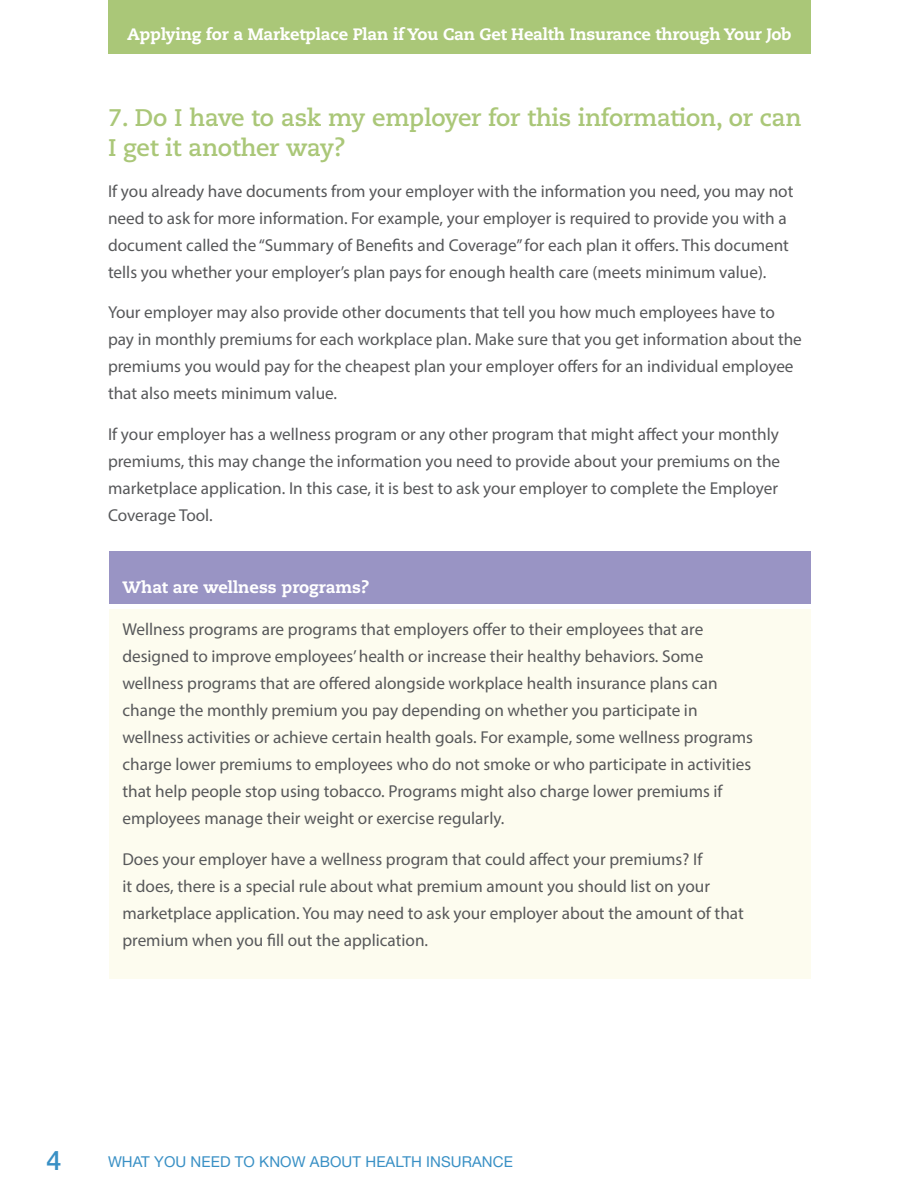
<style>
.page{position:relative;width:918px;height:1188px;background:#fff}
.page>*{position:absolute;margin:0;border:0;box-sizing:border-box;transform-origin:0 0}
.t1{font:500 27px "Helvetica Neue LT Std";color:#3990c5}
.BODY_TEXT{font:700 24px/30px "Caecilia LT Std";letter-spacing:-.01em;color:#aac778}
.BODY_TEXT-2{font:17.25px/27px "Myriad Pro";color:#57585a}
.TITLE1_INSIDE_PAGES{font:800 16.5px "Caecilia LT Std";letter-spacing:-.01em;color:#fff}
.SIDEBAR_TITLE{font:800 16.5px "Caecilia LT Std";color:#fff}
.t2{font:15px "Helvetica Neue LT Std";letter-spacing:.005em;color:#3990c5}
</style>
<div class="page">
<div style="left:108px;top:0;width:703px;height:54px;background:#aac778"></div>
<div style="left:109px;top:551px;width:702px;height:52px;background:#9994c4"></div>
<div style="left:109px;top:609px;width:702px;height:370px;background:#fdfcef"></div>
<p class="TITLE1_INSIDE_PAGES" style="left:127px;top:24px;width:666px">Applying for a Marketplace Plan if You Can Get Health Insurance through Your Job</p>
<p class="BODY_TEXT" style="left:108px;top:103px;width:695px">7. Do I have to ask my employer for this information, or can<br>I get it another way?</p>
<p class="BODY_TEXT-2" style="left:108px;top:177px;width:687px">If you already have documents from your employer with the information you need, you may not need to ask for more information. For example, your employer is required to provide you with a document called the “Summary of Benefits and Coverage” for each plan it offers. This document tells you whether your employer’s plan pays for enough health care (meets minimum value).</p>
<p class="BODY_TEXT-2" style="left:108px;top:299px;width:695px">Your employer may also provide other documents that tell you how much employees have to pay in monthly premiums for each workplace plan. Make sure that you get information about the premiums you would pay for the cheapest plan your employer offers for an individual employee that also meets minimum value.</p>
<p class="BODY_TEXT-2" style="left:108px;top:420px;width:674px">If your employer has a wellness program or any other program that might affect your monthly premiums, this may change the information you need to provide about your premiums on the marketplace application. In this case, it is best to ask your employer to complete the Employer Coverage Tool.</p>
<p class="SIDEBAR_TITLE" style="left:122px;top:576px;width:248px">What are wellness programs?</p>
<p class="BODY_TEXT-2" style="left:122px;top:616px;width:632px">Wellness programs are programs that employers offer to their employees that are designed to improve employees’ health or increase their healthy behaviors. Some wellness programs that are offered alongside workplace health insurance plans can change the monthly premium you pay depending on whether you participate in wellness activities or achieve certain health goals. For example, some wellness programs charge lower premiums to employees who do not smoke or who participate in activities that help people stop using tobacco. Programs might also charge lower premiums if employees manage their weight or exercise regularly.</p>
<p class="BODY_TEXT-2" style="left:122px;top:845px;width:623px">Does your employer have a wellness program that could affect your premiums? If<br>it does, there is a special rule about what premium amount you should list on your marketplace application. You may need to ask your employer about the amount of that premium when you fill out the application.</p>
<h1 class="t1" style="left:46px;top:1144px;width:17px">4</h1>
<p class="t2" style="left:108px;top:1153px;width:406px">WHAT YOU NEED TO KNOW ABOUT HEALTH INSURANCE</p>
</div>
